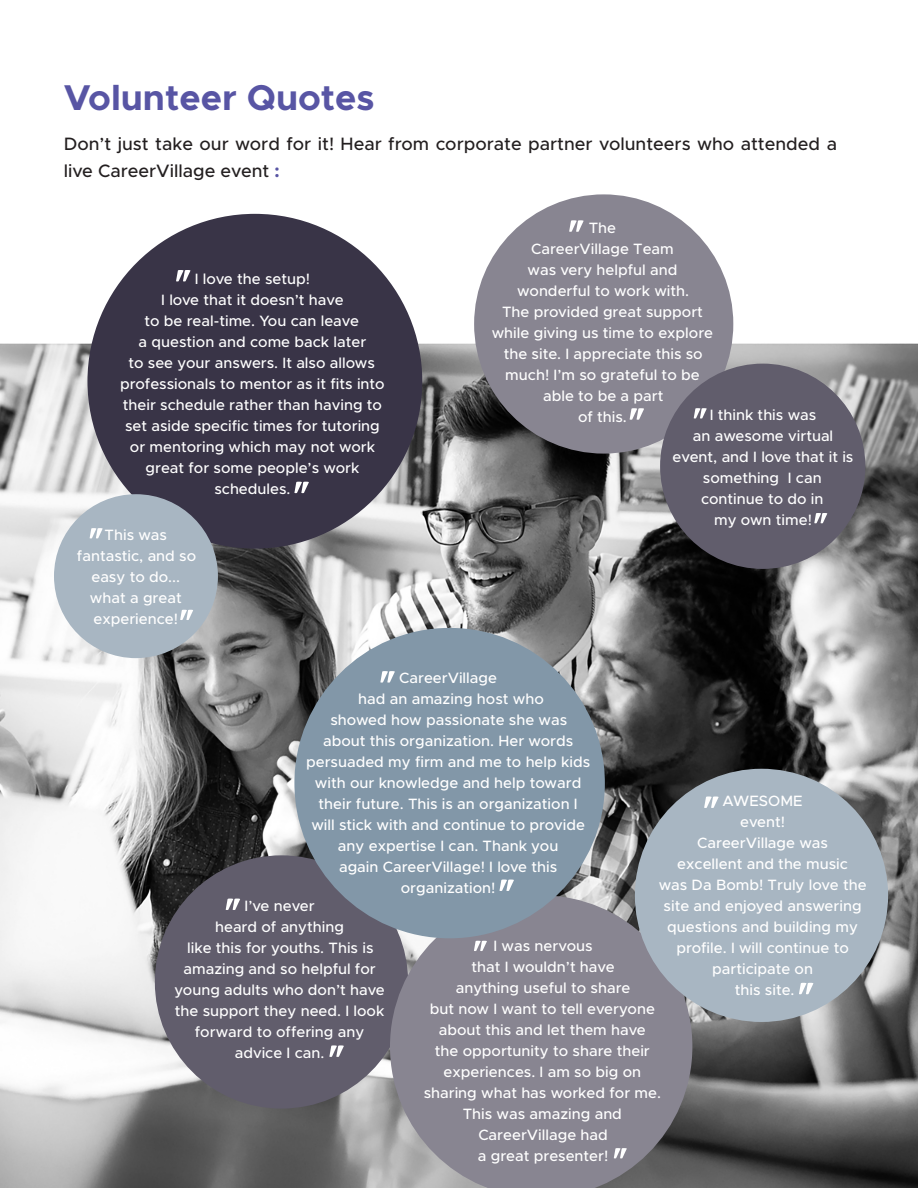
<style>
.page{position:relative;width:918px;height:1188px;background:#fff}
.page>*{position:absolute;margin:0;border:0;box-sizing:border-box;transform-origin:0 0}
.t1{font:700 36px "Metropolis";color:#5855a4}
.t2{font:500 18px/27px "Metropolis";color:#231f20}
.t3{font:500 15px/21px "Metropolis";color:#fff;text-align:center}
.s1{font-weight:700;color:#5855a4}
</style>
<div class="page">
<img style="left:0;top:214px;width:918px;height:974px">
<div style="left:474px;top:194px;width:259px;height:260px;background:#888591;border-radius:50%"></div>
<div style="left:660px;top:364px;width:205px;height:205px;background:#615d6c;border-radius:50%"></div>
<div style="left:87px;top:214px;width:335px;height:335px;background:#393447;border-radius:50%"></div>
<div style="left:155px;top:855px;width:253px;height:254px;background:#615d6c;border-radius:50%"></div>
<svg style="left:390px;top:895px;width:302px;height:293px;background:#888590"></svg>
<div style="left:54px;top:494px;width:164px;height:164px;background:#a8b6c2;border-radius:50%"></div>
<div style="left:635px;top:769px;width:253px;height:253px;background:#a8b6c2;border-radius:50%"></div>
<div style="left:294px;top:628px;width:311px;height:310px;background:#8297a8;border-radius:50%"></div>
<svg style="left:176px;top:270px;width:15px;height:11px"></svg>
<svg style="left:90px;top:528px;width:13px;height:10px"></svg>
<svg style="left:569px;top:220px;width:15px;height:12px"></svg>
<svg style="left:694px;top:408px;width:13px;height:11px"></svg>
<svg style="left:380px;top:671px;width:15px;height:12px"></svg>
<svg style="left:499px;top:879px;width:15px;height:12px"></svg>
<svg style="left:704px;top:796px;width:15px;height:12px"></svg>
<svg style="left:474px;top:941px;width:13px;height:10px"></svg>
<svg style="left:226px;top:898px;width:14px;height:12px"></svg>
<svg style="left:614px;top:1148px;width:13px;height:10px"></svg>
<svg style="left:329px;top:1045px;width:15px;height:12px"></svg>
<svg style="left:799px;top:983px;width:15px;height:11px"></svg>
<svg style="left:814px;top:513px;width:14px;height:10px"></svg>
<svg style="left:294px;top:482px;width:15px;height:11px"></svg>
<svg style="left:180px;top:610px;width:13px;height:10px"></svg>
<svg style="left:630px;top:408px;width:14px;height:12px"></svg>
<h1 class="t1" style="left:64px;top:74px;width:313px">Volunteer Quotes</h1>
<p class="t2" style="left:64px;top:130px;width:775px">Don’t just take our word for it! Hear from corporate partner volunteers who attended a live CareerVillage event <span class="s1">:</span></p>
<p class="t3" style="left:120px;top:268px;width:266px">I love the setup!<br>I love that it doesn’t have<br>to be real-time. You can leave<br>a question and come back later<br>to see your answers. It also allows professionals to mentor as it fits into their schedule rather than having to set aside specific times for tutoring or mentoring which may not work great for some people’s work schedules.</p>
<p class="t3" style="left:77px;top:524px;width:121px">This was fantastic, and so easy to do... what a great experience!</p>
<p class="t3" style="left:492px;top:218px;width:223px">The<br>CareerVillage Team<br>was very helpful and wonderful to work with.<br>The provided great support while giving us time to explore the site. I appreciate this so much! I’m so grateful to be able to be a part<br>of this.</p>
<p class="t3" style="left:673px;top:405px;width:182px">I think this was<br>an awesome virtual event, and I love that it is something I can continue to do in<br>my own time!</p>
<p class="t3" style="left:306px;top:668px;width:286px">CareerVillage<br>had an amazing host who<br>showed how passionate she was<br>about this organization. Her words persuaded my firm and me to help kids with our knowledge and help toward their future. This is an organization I will stick with and continue to provide any expertise I can. Thank you<br>again CareerVillage! I love this organization!</p>
<p class="t3" style="left:659px;top:790px;width:209px">AWESOME<br>event!<br>CareerVillage was<br>excellent and the music<br>was Da Bomb! Truly love the site and enjoyed answering questions and building my profile. I will continue to participate on<br>this site.</p>
<p class="t3" style="left:174px;top:896px;width:212px">I’ve never<br>heard of anything<br>like this for youths. This is amazing and so helpful for young adults who don’t have the support they need. I look forward to offering any advice I can.</p>
<p class="t3" style="left:424px;top:936px;width:239px">I was nervous<br>that I wouldn’t have<br>anything useful to share<br>but now I want to tell everyone about this and let them have<br>the opportunity to share their experiences. I am so big on sharing what has worked for me.<br>This was amazing and<br>CareerVillage had<br>a great presenter!</p>
</div>
